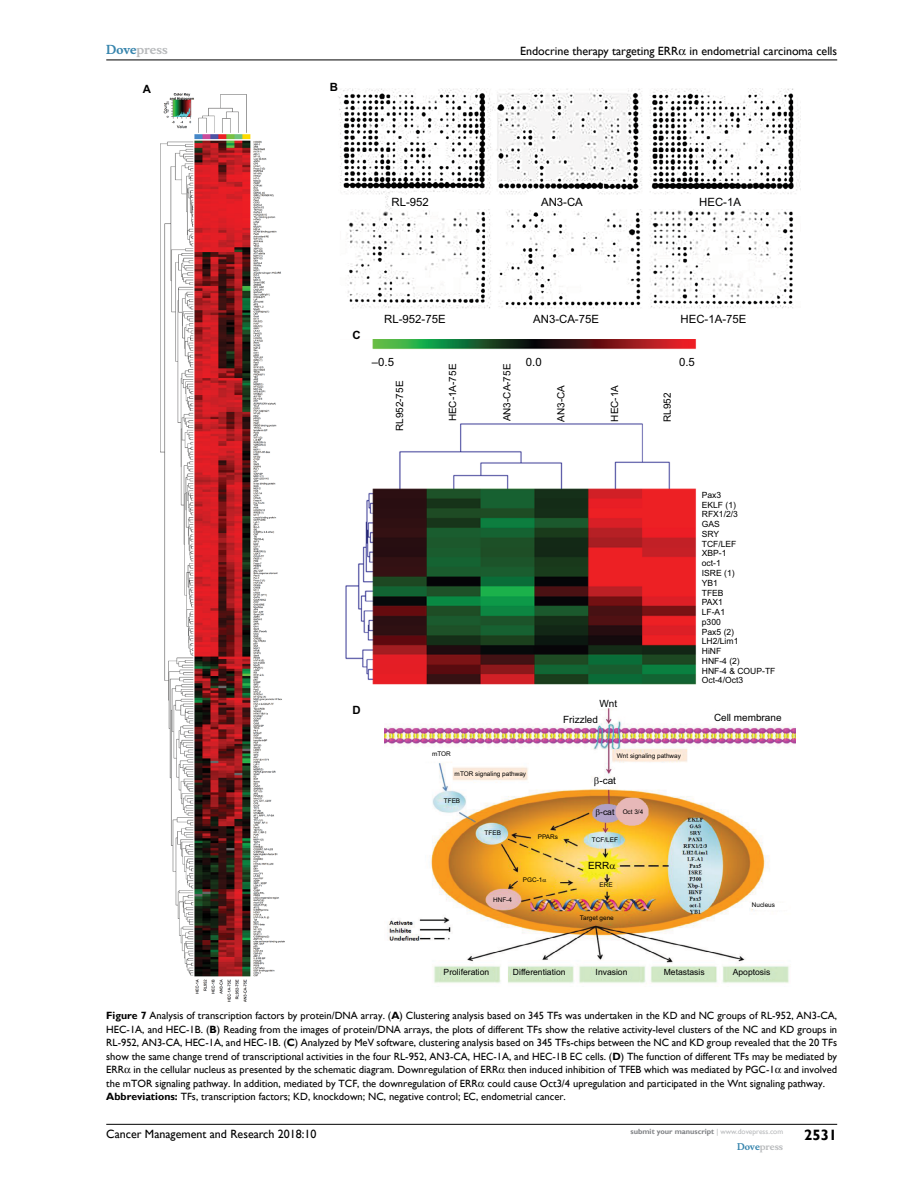
<style>
.page{position:relative;width:918px;height:1188px;background:#fff}
.page>*{position:absolute;margin:0;border:0;box-sizing:border-box;transform-origin:0 0}
.t1{font:700 15px "Gill Sans";color:#000}
.t2{font:12px "Gill Sans";color:#000}
.t3{font:700 12px "Musee";color:#b8babc}
.t4{font:11.4px "Arial";color:#000}
.t5{font:700 11.4px "Arial";color:#000}
.t6{font:10.5px/13.5px "Gill Sans";color:#000}
.t7{font:10.05px "Arial";color:#000}
.t8{font:700 9px "Musee";color:#b8babc}
.t9{font:8.55px/9.8px "Arial";color:#000}
.t10{font:700 7.5px "Gill Sans";color:#808285}
.t11{font:6.45px "Arial";color:#000}
.s1{color:#3785ad}
.s2{font-weight:700}
.s3{font-weight:400;color:#b8babc}
</style>
<div class="page">
<hr style="left:106px;top:1124px;width:731px;height:1px;background:#000">
<hr style="left:106px;top:60px;width:731px;height:1px;background:#000">
<img style="left:345px;top:339px;width:352px;height:346px">
<img style="left:338px;top:89px;width:463px;height:219px">
<img style="left:384px;top:708px;width:412px;height:275px">
<img style="left:160px;top:93px;width:125px;height:909px">
<svg style="left:610px;top:865px;width:5px;height:5px"></svg>
<svg style="left:594px;top:777px;width:5px;height:10px"></svg>
<svg style="left:596px;top:809px;width:4px;height:8px"></svg>
<p class="t3" style="left:106px;top:43px;width:63px"><span class="s1">Dove</span>press</p>
<p class="t5" style="left:143px;top:81px;width:10px">A</p>
<p class="t5" style="left:330px;top:79px;width:10px">B</p>
<p class="t4" style="left:391px;top:194px;width:39px">RL-952</p>
<p class="t2" style="left:520px;top:44px;width:319px">Endocrine therapy targeting ERR in endometrial carcinoma cells</p>
<p class="t4" style="left:541px;top:194px;width:43px">AN3-CA</p>
<p class="t4" style="left:699px;top:194px;width:43px">HEC-1A</p>
<p class="t5" style="left:352px;top:327px;width:10px">C</p>
<p class="t4" style="left:533px;top:311px;width:67px">AN3-CA-75E</p>
<p class="t4" style="left:681px;top:311px;width:67px">HEC-1A-75E</p>
<p class="t4" style="left:384px;top:311px;width:63px">RL-952-75E</p>
<p class="t4" style="left:372px;top:354px;width:24px">–0.5</p>
<p class="t4" style="left:526px;top:354px;width:17px">0.0</p>
<p class="t4" style="left:679px;top:354px;width:17px">0.5</p>
<p class="t7" style="left:393px;top:431px;width:52px;rotate:-90deg">RL952-75E</p>
<p class="t7" style="left:446px;top:421px;width:59px;rotate:-90deg">HEC-1A-75E</p>
<p class="t7" style="left:500px;top:421px;width:59px;rotate:-90deg">AN3-CA-75E</p>
<p class="t7" style="left:554px;top:422px;width:38px;rotate:-90deg">AN3-CA</p>
<p class="t7" style="left:608px;top:422px;width:38px;rotate:-90deg">HEC-1A</p>
<p class="t7" style="left:661px;top:422px;width:31px;rotate:-90deg">RL952</p>
<p class="t5" style="left:352px;top:702px;width:10px">D</p>
<p class="t7" style="left:600px;top:696px;width:19px">Wnt</p>
<p class="t9" style="left:702px;top:490px;width:75px">Pax3<br>EKLF (1)<br>RFX1/2/3<br>GAS<br>SRY<br>TCF/LEF<br>XBP-1<br>oct-1<br>ISRE (1)<br>YB1<br>TFEB<br>PAX1<br>LF-A1<br>p300<br>Pax5 (2)<br>LH2/Lim1<br>HiNF<br>HNF-4 (2)<br>HNF-4 &amp; COUP-TF<br>Oct-4/Oct3</p>
<p class="t7" style="left:563px;top:713px;width:36px">Frizzled</p>
<p class="t7" style="left:714px;top:710px;width:69px">Cell membrane</p>
<p class="t11" style="left:432px;top:749px;width:20px">mTOR</p>
<p class="t11" style="left:617px;top:751px;width:66px">Wnt signaling pathway</p>
<p class="t11" style="left:455px;top:769px;width:73px">mTOR signaling pathway</p>
<p class="t11" style="left:444px;top:796px;width:18px">TFEB</p>
<p class="t7" style="left:599px;top:774px;width:18px">-cat</p>
<p class="t9" style="left:600px;top:807px;width:16px">-cat</p>
<p class="t11" style="left:623px;top:807px;width:22px">Oct 3/4</p>
<p class="t11" style="left:485px;top:828px;width:18px">TFEB</p>
<p class="t11" style="left:538px;top:833px;width:22px">PPARs</p>
<p class="t11" style="left:592px;top:835px;width:28px">TCF/LEF</p>
<p class="t7" style="left:588px;top:859px;width:23px">ERR</p>
<p class="t11" style="left:493px;top:895px;width:20px">HNF-4</p>
<p class="t11" style="left:523px;top:875px;width:21px">PGC-1</p>
<p class="t11" style="left:600px;top:880px;width:15px">ERE</p>
<p class="t11" style="left:580px;top:913px;width:35px">Target gene</p>
<p class="t11" style="left:752px;top:901px;width:25px">Nucleus</p>
<p class="t9" style="left:444px;top:967px;width:47px">Proliferation</p>
<p class="t9" style="left:513px;top:967px;width:54px">Differentiation</p>
<p class="t9" style="left:596px;top:967px;width:33px">Invasion</p>
<p class="t9" style="left:664px;top:967px;width:42px">Metastasis</p>
<p class="t9" style="left:733px;top:967px;width:39px">Apoptosis</p>
<p class="t6" style="left:106px;top:1009px;width:732px"><span class="s2">Figure 7</span> Analysis of transcription factors by protein/DNA array. (<span class="s2">A</span>) Clustering analysis based on 345 TFs was undertaken in the KD and NC groups of RL-952, AN 3-CA, HEC-1A, and HEC-1B. (<span class="s2">B</span>) Reading from the images of protein/DNA arrays, the plots of different TFs show the relative activity-level clusters of the NC and KD groups in RL-952, AN 3-CA, HEC-1A, and HEC-1B. (<span class="s2">C</span>) Analyzed by MeV software, clustering analysis based on 345 TFs-chips between the NC and KD group revealed that the 20 TFs show the same change trend of transcriptional activities in the four RL-952, AN 3-CA, HEC-1A, and HEC-1B EC cells. (<span class="s2">D</span>) The function of different TFs may be mediated by ERR in the cellular nucleus as presented by the schematic diagram. Downregulation of ERR then induced inhibition of TFEB which was mediated by PGC-1 and involved the mTOR signaling pathway. In addition, mediated by TCF, the downregulation of ERR could cause Oct3/4 upregulation and participated in the Wnt signaling pathway.<br><span class="s2">Abbreviations:</span> TFs, transcription factors; KD, knockdown; NC, negative control; EC, endometrial cancer.</p>
<p class="t2" style="left:106px;top:1127px;width:212px">Cancer Management and Research 2018:10</p>
<p class="t10" style="left:631px;top:1127px;width:154px">submit your manuscript <span class="s3">| www.dovepress.com</span></p>
<p class="t8" style="left:737px;top:1141px;width:48px"><span class="s1">Dove</span>press</p>
<h1 class="t1" style="left:804px;top:1126px;width:35px">2531</h1>
</div>
